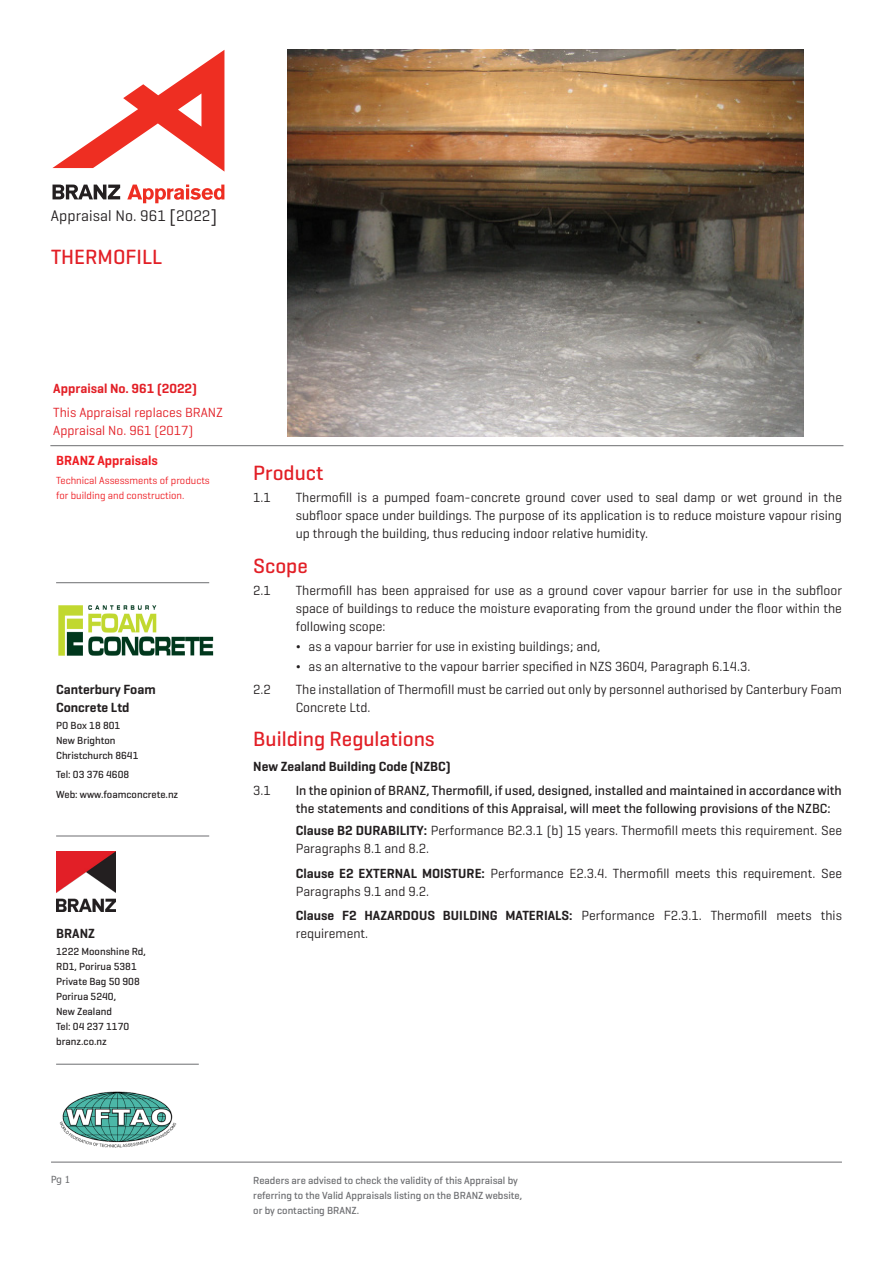
<style>
.page{position:relative;width:893px;height:1263px;background:#fff}
.page>*{position:absolute;margin:0;border:0;box-sizing:border-box;transform-origin:0 0}
.H3_Geo_P{font:500 21px "Geogrotesque";color:#e21f26}
.t1{font:15.6px "Geogrotesque";letter-spacing:.005em;color:#231f20}
.Body_INDENT{font:13.5px/18px "Geogrotesque";color:#231f20}
.t2{font:500 13.5px/18px "Geogrotesque";color:#231f20}
.H4_Geo_P{font:13.5px/18px "Geogrotesque";color:#e21f26}
.H5_Geo_P{font:600 13.5px/18px "Geogrotesque";color:#231f20}
.H5_Geo_P_INDENT{font:600 13.5px "Geogrotesque";color:#231f20}
.H4_Geo_P-2{font:600 13.5px "Geogrotesque";color:#e21f26}
.Body{font:600 13.5px "Geogrotesque";color:#ee1d23}
.Small_Body_Geo_P{font:500 10.5px/15px "Geogrotesque";color:#231f20}
.Small_Body_Geo_P-2{font:500 10.5px/15px "Geogrotesque";color:#6c6d70}
.Body-2{font:10.5px/15px "Geogrotesque";color:#ee1d23}
.t3{font:9.75px "Tahoma";color:#6c6d70}
.s1{font-size:18.3px}
.s2{font-weight:500}
.s3{font-weight:600}
</style>
<div class="page">
<hr style="left:56px;top:582px;width:153px;height:1px;background:#6c6d70">
<img style="left:58px;top:605px;width:156px;height:51px">
<hr style="left:56px;top:836px;width:153px;height:1px;background:#6c6d70">
<img style="left:56px;top:852px;width:60px;height:59px">
<hr style="left:56px;top:1064px;width:143px;height:1px;background:#6c6d70">
<hr style="left:50px;top:445px;width:793px;height:1px;background:#6c6d70">
<hr style="left:51px;top:1162px;width:791px;height:1px;background:#6c6d70">
<img style="left:60px;top:1091px;width:116px;height:57px">
<svg style="left:52px;top:50px;width:172px;height:122px"></svg>
<svg style="left:127px;top:185px;width:97px;height:18px"></svg>
<svg style="left:53px;top:185px;width:67px;height:14px"></svg>
<img style="left:288px;top:50px;width:516px;height:387px">
<p class="t1" style="left:51px;top:206px;width:168px">Appraisal No. 961 <span class="s1">[</span>2022<span class="s1">]</span></p>
<p class="H3_Geo_P" style="left:51px;top:244px;width:113px">THERMOFILL</p>
<p class="H4_Geo_P-2" style="left:53px;top:380px;width:145px">Appraisal No. 961 (2022)</p>
<p class="H4_Geo_P" style="left:53px;top:403px;width:171px">This Appraisal replaces BRANZ<br>Appraisal No. 961 (2017)</p>
<p class="Body" style="left:56px;top:452px;width:103px">BRANZ Appraisals</p>
<p class="Body-2" style="left:56px;top:472px;width:155px">Technical Assessments of products for building and construction.</p>
<p class="H5_Geo_P" style="left:56px;top:680px;width:101px">Canterbury Foam<br>Concrete Ltd</p>
<p class="Small_Body_Geo_P" style="left:56px;top:718px;width:66px">PO Box 18 801</p>
<p class="Small_Body_Geo_P" style="left:56px;top:733px;width:61px">New Brighton</p>
<p class="Small_Body_Geo_P" style="left:56px;top:748px;width:84px">Christchurch 8641</p>
<p class="Small_Body_Geo_P" style="left:56px;top:767px;width:75px">Tel: 03 376 4608</p>
<p class="Small_Body_Geo_P" style="left:56px;top:786px;width:124px">Web: www.foamconcrete.nz</p>
<p class="H5_Geo_P" style="left:56px;top:924px;width:40px">BRANZ</p>
<p class="Small_Body_Geo_P" style="left:56px;top:944px;width:91px">1222 Moonshine Rd,</p>
<p class="Small_Body_Geo_P" style="left:56px;top:959px;width:82px">RD1, Porirua 5381</p>
<p class="Small_Body_Geo_P" style="left:56px;top:974px;width:85px">Private Bag 50 908</p>
<p class="Small_Body_Geo_P" style="left:56px;top:989px;width:62px">Porirua 5240,<br>New Zealand</p>
<p class="Small_Body_Geo_P" style="left:56px;top:1019px;width:75px">Tel: 04 237 1170</p>
<p class="Small_Body_Geo_P" style="left:56px;top:1034px;width:52px">branz.co.nz</p>
<p class="H3_Geo_P" style="left:253px;top:460px;width:72px">Product</p>
<p class="Body_INDENT" style="left:253px;top:488px;width:19px">1.1</p>
<p class="Body_INDENT" style="left:296px;top:488px;width:548px;text-align:justify">Thermofill is a pumped foam-concrete ground cover used to seal damp or wet ground in the subfloor space under buildings. The purpose of its application is to reduce moisture vapour rising up through the building, thus reducing indoor relative humidity.</p>
<p class="H3_Geo_P" style="left:253px;top:552px;width:56px">Scope</p>
<p class="Body_INDENT" style="left:253px;top:581px;width:19px">2.1</p>
<p class="Body_INDENT" style="left:296px;top:581px;width:548px;text-align:justify">Thermofill has been appraised for use as a ground cover vapour barrier for use in the subfloor space of buildings to reduce the moisture evaporating from the ground under the floor within the following scope:</p>
<p class="Body_INDENT" style="left:296px;top:637px;width:306px"><span class="s2">¬</span> as a vapour barrier for use in existing buildings; and,</p>
<p class="Body_INDENT" style="left:296px;top:657px;width:456px"><span class="s2">¬</span> as an alternative to the vapour barrier specified in NZS 3604, Paragraph 6.14.3.</p>
<p class="Body_INDENT" style="left:253px;top:679px;width:19px">2.2</p>
<p class="Body_INDENT" style="left:296px;top:679px;width:548px">The installation of Thermofill must be carried out only by personnel authorised by Canterbury Foam<br>Concrete Ltd.</p>
<p class="H3_Geo_P" style="left:253px;top:726px;width:183px">Building Regulations</p>
<p class="H5_Geo_P_INDENT" style="left:253px;top:757px;width:199px">New Zealand Building Code (NZBC)</p>
<p class="Body_INDENT" style="left:253px;top:781px;width:19px">3.1</p>
<p class="t2" style="left:296px;top:781px;width:548px">In the opinion of BRANZ, Thermofill, if used, designed, installed and maintained in accordance with the statements and conditions of this Appraisal, will meet the following provisions of the NZBC:</p>
<p class="Body_INDENT" style="left:296px;top:821px;width:548px"><span class="s3">Clause B2 DURABILITY:</span> Performance B2.3.1 (b) 15 years. Thermofill meets this requirement. See<br>Paragraphs 8.1 and 8.2.</p>
<p class="Body_INDENT" style="left:296px;top:863px;width:548px"><span class="s3">Clause E2 EXTERNAL MOISTURE:</span> Performance E2.3.4. Thermofill meets this requirement. See<br>Paragraphs 9.1 and 9.2.</p>
<p class="Body_INDENT" style="left:296px;top:906px;width:548px"><span class="s3">Clause F2 HAZARDOUS BUILDING MATERIALS:</span> Performance F2.3.1. Thermofill meets this requirement.</p>
<p class="t3" style="left:51px;top:1173px;width:21px">Pg 1</p>
<p class="Small_Body_Geo_P-2" style="left:253px;top:1172px;width:270px">Readers are advised to check the validity of this Appraisal by referring to the Valid Appraisals listing on the BRANZ website, or by contacting BRANZ.</p>
</div>
